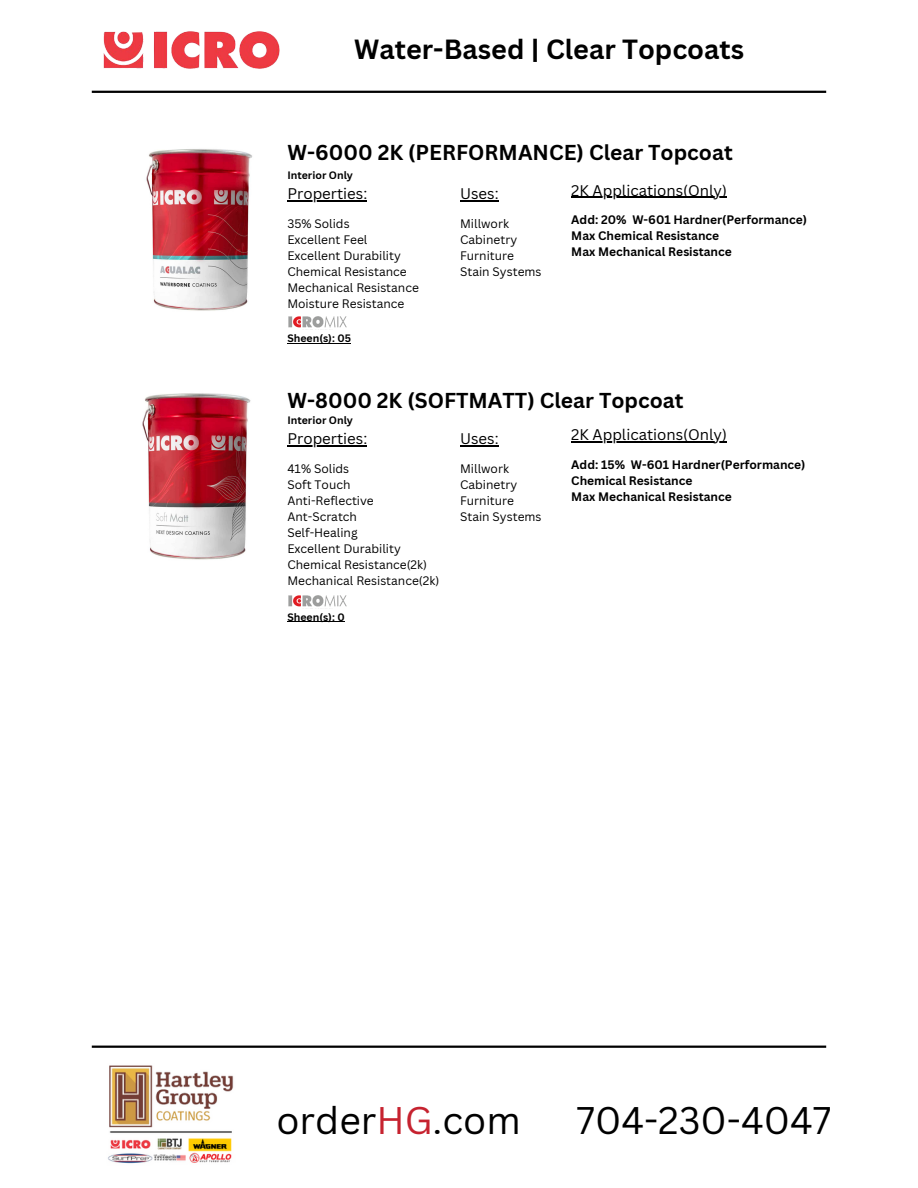
<style>
.page{position:relative;width:918px;height:1188px;background:#fff}
.page>*{position:absolute;margin:0;border:0;box-sizing:border-box;transform-origin:0 0}
.t1{font:37.5px "Canva Sans";color:#000}
.t2{font:700 27px "Canva Sans";color:#000}
.t3{font:700 21px "Canva Sans";color:#000}
.t4{font:15px "Canva Sans";color:#000}
.t5{font:12px "Canva Sans";color:#000}
.t6{font:700 12px "Canva Sans";color:#000}
.t7{font:700 10.5px "Canva Sans";color:#000}
.s1{color:#c6222f}
</style>
<div class="page">
<img style="left:146px;top:149px;width:106px;height:162px">
<hr style="left:92px;top:91px;width:734px;height:2px;background:#000">
<hr style="left:92px;top:1046px;width:734px;height:2px;background:#000">
<img style="left:108px;top:1065px;width:126px;height:99px">
<img style="left:288px;top:316px;width:59px;height:14px">
<img style="left:288px;top:595px;width:59px;height:12px">
<img style="left:142px;top:393px;width:109px;height:167px">
<hr style="left:287px;top:201px;width:80px;height:1px;background:#000">
<hr style="left:460px;top:201px;width:39px;height:1px;background:#000">
<hr style="left:571px;top:197px;width:156px;height:1px;background:#000">
<hr style="left:287px;top:445px;width:80px;height:2px;background:#000">
<hr style="left:460px;top:445px;width:39px;height:2px;background:#000">
<hr style="left:571px;top:442px;width:156px;height:1px;background:#000">
<hr style="left:287px;top:343px;width:64px;height:1px;background:#000">
<hr style="left:287px;top:621px;width:58px;height:1px;background:#000">
<img style="left:103px;top:31px;width:177px;height:38px">
<p class="t2" style="left:354px;top:30px;width:391px">Water-Based | Clear Topcoats</p>
<p class="t3" style="left:287px;top:138px;width:447px">W-6000 2K (PERFORMANCE) Clear Topcoat</p>
<p class="t4" style="left:287px;top:183px;width:81px">Properties:</p>
<p class="t5" style="left:460px;top:215px;width:50px">Millwork</p>
<p class="t5" style="left:460px;top:231px;width:59px">Cabinetry</p>
<p class="t5" style="left:460px;top:247px;width:55px">Furniture</p>
<p class="t5" style="left:460px;top:263px;width:83px">Stain Systems</p>
<p class="t7" style="left:287px;top:168px;width:67px">Interior Only</p>
<p class="t4" style="left:571px;top:180px;width:157px">2K Applications(Only)</p>
<p class="t4" style="left:460px;top:183px;width:40px">Uses:</p>
<p class="t6" style="left:571px;top:211px;width:237px">Add: 20% W-601 Hardner(Performance)</p>
<p class="t6" style="left:571px;top:227px;width:149px">Max Chemical Resistance</p>
<p class="t6" style="left:571px;top:243px;width:162px">Max Mechanical Resistance</p>
<p class="t5" style="left:287px;top:215px;width:64px">35% Solids</p>
<p class="t5" style="left:287px;top:231px;width:82px">Excellent Feel</p>
<p class="t5" style="left:287px;top:247px;width:115px">Excellent Durability</p>
<p class="t5" style="left:287px;top:263px;width:121px">Chemical Resistance</p>
<p class="t5" style="left:287px;top:279px;width:133px">Mechanical Resistance</p>
<p class="t5" style="left:287px;top:295px;width:119px">Moisture Resistance</p>
<p class="t7" style="left:287px;top:331px;width:65px">Sheen(s): 05</p>
<p class="t3" style="left:287px;top:386px;width:398px">W-8000 2K (SOFTMATT) Clear Topcoat</p>
<p class="t4" style="left:287px;top:428px;width:81px">Properties:</p>
<p class="t5" style="left:460px;top:460px;width:50px">Millwork</p>
<p class="t5" style="left:460px;top:476px;width:59px">Cabinetry</p>
<p class="t5" style="left:460px;top:492px;width:55px">Furniture</p>
<p class="t5" style="left:460px;top:508px;width:83px">Stain Systems</p>
<p class="t7" style="left:287px;top:413px;width:67px">Interior Only</p>
<p class="t4" style="left:571px;top:424px;width:157px">2K Applications(Only)</p>
<p class="t4" style="left:460px;top:428px;width:40px">Uses:</p>
<p class="t6" style="left:571px;top:456px;width:236px">Add: 15% W-601 Hardner(Performance)</p>
<p class="t6" style="left:571px;top:472px;width:123px">Chemical Resistance</p>
<p class="t6" style="left:571px;top:488px;width:162px">Max Mechanical Resistance</p>
<p class="t5" style="left:287px;top:460px;width:63px">41% Solids</p>
<p class="t5" style="left:287px;top:476px;width:65px">Soft Touch</p>
<p class="t5" style="left:287px;top:492px;width:88px">Anti-Reflective</p>
<p class="t5" style="left:287px;top:508px;width:71px">Ant-Scratch</p>
<p class="t5" style="left:287px;top:524px;width:72px">Self-Healing</p>
<p class="t5" style="left:287px;top:540px;width:115px">Excellent Durability</p>
<p class="t5" style="left:287px;top:556px;width:141px">Chemical Resistance(2k)</p>
<p class="t5" style="left:287px;top:572px;width:153px">Mechanical Resistance(2k)</p>
<p class="t7" style="left:287px;top:609px;width:59px">Sheen(s): 0</p>
<p class="t1" style="left:276px;top:1094px;width:246px">order<span class="s1">HG</span>.com</p>
<p class="t1" style="left:577px;top:1094px;width:256px">704-230-4047</p>
</div>
